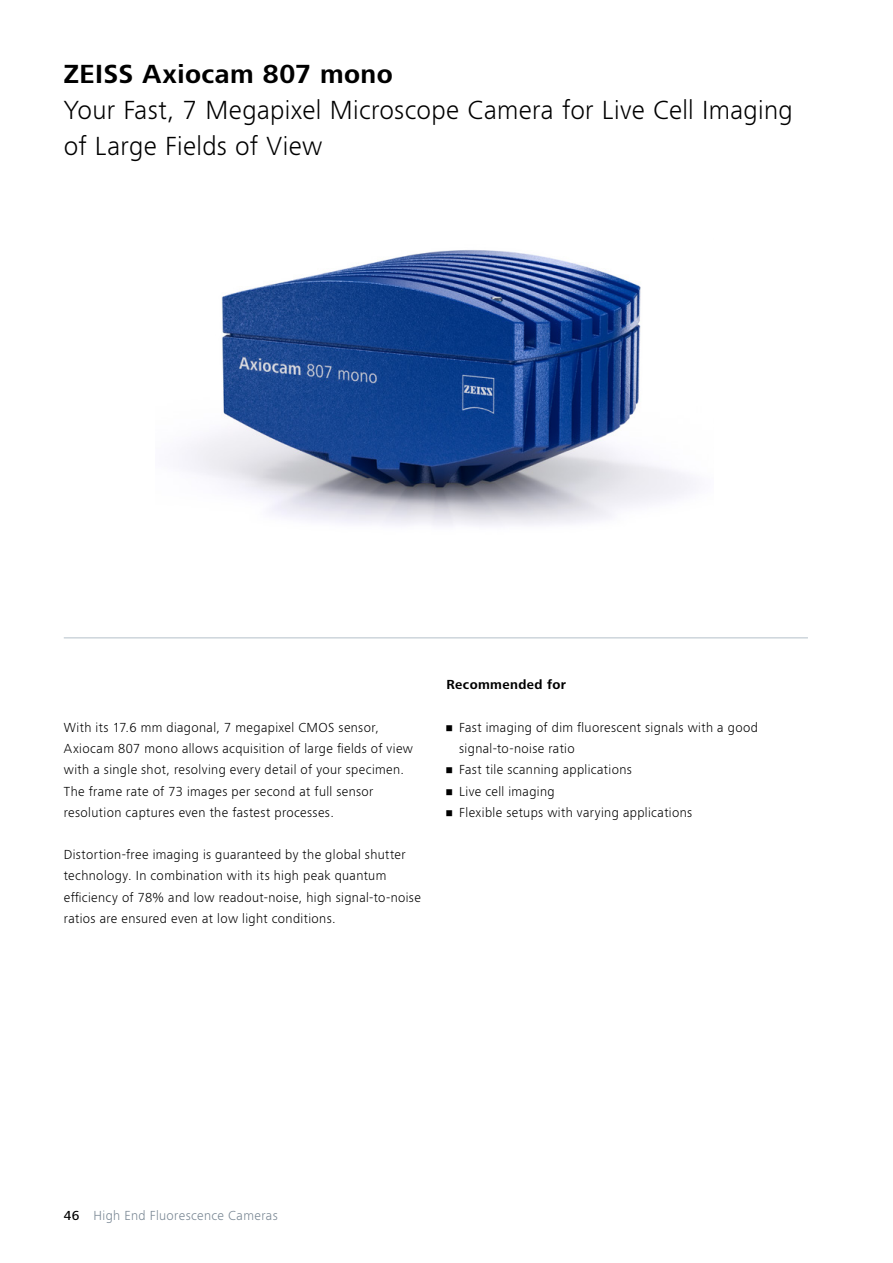
<style>
.page{position:relative;width:893px;height:1263px;background:#fff}
.page>*{position:absolute;margin:0;border:0;box-sizing:border-box;transform-origin:0 0}
.t1{font:300 27px/36px "ZEISS Frutiger Next W1 G";letter-spacing:.015em;color:#000}
.t2{font:700 27px "ZEISS Frutiger Next W1 G";letter-spacing:.015em;color:#000}
.t3{font:300 13.5px/21.1px "ZEISS Frutiger Next W1 G";letter-spacing:.03em;color:#000}
.t4{font:300 13.5px "ZEISS Frutiger Next W1 G";letter-spacing:.03em;color:#778592}
.t5{font:700 13.5px "ZEISS Frutiger Next W1 G";letter-spacing:.03em;color:#000}
.s1{font-weight:500;color:#000}
</style>
<div class="page">
<hr style="left:64px;top:637px;width:744px;height:1px;background:#b4c0ca">
<img style="left:182px;top:250px;width:514px;height:276px">
<h1 class="t2" style="left:64px;top:55px;width:330px">ZEISS Axiocam 807 mono</h1>
<h1 class="t1" style="left:64px;top:91px;width:731px">Your Fast, 7 Megapixel Microscope Camera for Live Cell Imaging of Large Fields of View</h1>
<p class="t3" style="left:64px;top:716px;width:351px">With its 17.6 mm diagonal, 7 megapixel CMOS sensor, Axiocam 807 mono allows acquisition of large fields of view with a single shot, resolving every detail of your specimen.<br>The frame rate of 73 images per second at full sensor resolution captures even the fastest processes.</p>
<p class="t3" style="left:64px;top:843px;width:359px">Distortion-free imaging is guaranteed by the global shutter technology. In combination with its high peak quantum efficiency of 78% and low readout-noise, high signal-to-noise ratios are ensured even at low light conditions.</p>
<p class="t5" style="left:446px;top:675px;width:121px">Recommended for</p>
<p class="t3" style="left:459px;top:716px;width:300px;text-indent:-13px">• Fast imaging of dim fluorescent signals with a good signal-to-noise ratio</p>
<p class="t3" style="left:446px;top:758px;width:187px">• Fast tile scanning applications</p>
<p class="t3" style="left:446px;top:780px;width:110px">• Live cell imaging</p>
<p class="t3" style="left:446px;top:801px;width:247px">• Flexible setups with varying applications</p>
<p class="t4" style="left:64px;top:1206px;width:215px"><span class="s1">46</span> High End Fluorescence Cameras</p>
</div>
